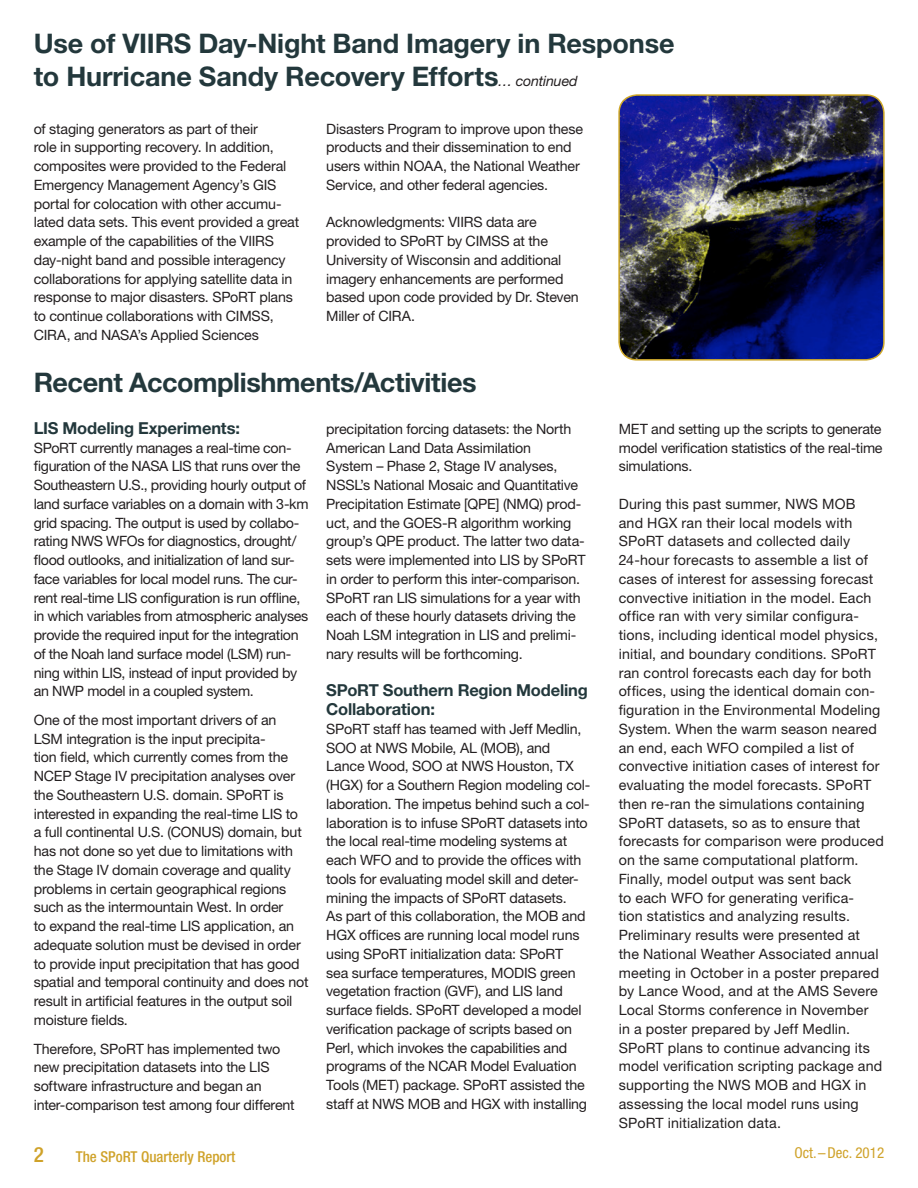
<style>
.page{position:relative;width:918px;height:1188px;background:#fff}
.page>*{position:absolute;margin:0;border:0;box-sizing:border-box;transform-origin:0 0}
.Main_Heads{font:700 27px/33px "Helvetica Neue LT Std";letter-spacing:-.01em;color:#23383c}
.captions{font:500 condensed 21px "Helvetica Neue LT Std";color:#cfa229}
.bold_headers{font:700 16.5px/18.8px "Helvetica Neue LT Std";letter-spacing:-.01em;color:#23383c}
.captions-2{font:500 condensed 15px "Helvetica Neue LT Std";color:#cfa229}
.t1{font:condensed 15px "Helvetica Neue LT Std";color:#cfa229}
.body_copy_9_5{font:14.25px/18.8px "Helvetica Neue LT Std";letter-spacing:-.015em;color:#231f20}
.body_copy_9_5-2{font:14.25px/18.8px "Helvetica Neue LT Std";letter-spacing:.01em;color:#231f20}
.s1{font-weight:400;font-style:italic;font-size:14.25px;color:#231f20}
</style>
<div class="page">
<img style="left:621px;top:97px;width:261px;height:261px">
<div style="left:618px;top:94px;width:267px;height:267px;border:2px solid #cfa829;border-radius:18px"></div>
<p class="Main_Heads" style="left:34px;top:27px;width:642px">Use of VIIRS Day-Night Band Imagery in Response to Hurricane Sandy Recovery Efforts<span class="s1">… continued</span></p>
<p class="body_copy_9_5" style="left:326px;top:119px;width:258px">Disasters Program to improve upon these products and their dissemination to end users within NOAA, the National Weather Service, and other federal agencies.</p>
<p class="body_copy_9_5" style="left:326px;top:213px;width:254px">Acknowledgments: VIIRS data are provided to SPoRT by CIMSS at the<br>University of Wisconsin and additional imagery enhancements are performed based upon code provided by Dr. Steven<br>Miller of CIRA.</p>
<p class="body_copy_9_5" style="left:34px;top:119px;width:267px">of staging generators as part of their<br>role in supporting recovery. In addition, composites were provided to the Federal Emergency Management Agency’s GIS portal for colocation with other accumu&shy;lated data sets. This event provided a great example of the capabilities of the VIIRS day-night band and possible interagency collaborations for applying satellite data in response to major disasters. SPoRT plans to continue collaborations with CIMSS, CIRA, and NASA’s Applied Sciences</p>
<p class="Main_Heads" style="left:34px;top:366px;width:444px">Recent Accomplishments/Activities</p>
<p class="bold_headers" style="left:34px;top:418px;width:208px">LIS Modeling Experiments:</p>
<p class="body_copy_9_5" style="left:34px;top:438px;width:276px">SPoRT currently manages a real-time con&shy;figuration of the NASA LIS that runs over the Southeastern U.S., providing hourly output of land surface variables on a domain with 3-km grid spacing. The output is used by collabo&shy;rating NWS WFOs for diagnostics, drought/ flood outlooks, and initialization of land sur&shy;face variables for local model runs. The cur&shy;rent real-time LIS configuration is run offline, in which variables from atmospheric analyses provide the required input for the integration of the Noah land surface model (LSM) run&shy;ning within LIS, instead of input provided by an NWP model in a coupled system.</p>
<p class="body_copy_9_5" style="left:34px;top:710px;width:276px">One of the most important drivers of an LSM integration is the input precipita-<br>tion field, which currently comes from the NCEP Stage IV precipitation analyses over the Southeastern U.S. domain. SPoRT is interested in expanding the real-time LIS to a full continental U.S. (CONUS) domain, but has not done so yet due to limitations with the Stage IV domain coverage and quality problems in certain geographical regions such as the intermountain West. In order<br>to expand the real-time LIS application, an adequate solution must be devised in order to provide input precipitation that has good spatial and temporal continuity and does not result in artificial features in the output soil moisture fields.</p>
<p class="body_copy_9_5" style="left:34px;top:1039px;width:263px">Therefore, SPoRT has implemented two new precipitation datasets into the LIS software infrastructure and began an inter-comparison test among four different</p>
<p class="body_copy_9_5" style="left:326px;top:419px;width:261px">precipitation forcing datasets: the North American Land Data Assimilation<br>System – Phase 2, Stage IV analyses, NSSL’s National Mosaic and Quantitative Precipitation Estimate [QPE] (NMQ) prod&shy;uct, and the GOES-R algorithm working group’s QPE product. The latter two data&shy;sets were implemented into LIS by SPoRT in order to perform this inter-comparison.<br>SPoRT ran LIS simulations for a year with each of these hourly datasets driving the Noah LSM integration in LIS and prelimi&shy;nary results will be forthcoming.</p>
<p class="bold_headers" style="left:326px;top:681px;width:263px">SPoRT Southern Region Modeling<br>Collaboration:</p>
<p class="body_copy_9_5" style="left:326px;top:719px;width:266px">SPoRT staff has teamed with Jeff Medlin, SOO at NWS Mobile, AL (MOB), and Lance Wood, SOO at NWS Houston, TX (HGX) for a Southern Region modeling col&shy;laboration. The impetus behind such a col&shy;laboration is to infuse SPoRT datasets into the local real-time modeling systems at each WFO and to provide the offices with tools for evaluating model skill and deter&shy;mining the impacts of SPoRT datasets.<br>As part of this collaboration, the MOB and HGX offices are running local model runs using SPoRT initialization data: SPoRT<br>sea surface temperatures, MODIS green vegetation fraction (GVF), and LIS land surface fields. SPoRT developed a model verification package of scripts based on Perl, which invokes the capabilities and programs of the NCAR Model Evaluation Tools (MET) package. SPoRT assisted the staff at NWS MOB and HGX with installing</p>
<p class="body_copy_9_5" style="left:619px;top:419px;width:265px;text-align:justify">MET and setting up the scripts to generate model verification statistics of the real-time simulations.</p>
<p class="body_copy_9_5-2" style="left:619px;top:494px;width:267px">During this past summer, NWS MOB<br>and HGX ran their local models with SPoRT datasets and collected daily 24-hour forecasts to assemble a list of cases of interest for assessing forecast convective initiation in the model. Each office ran with very similar configura&shy;tions, including identical model physics, initial, and boundary conditions. SPoRT ran control forecasts each day for both offices, using the identical domain con&shy;figuration in the Environmental Modeling System. When the warm season neared an end, each WFO compiled a list of convective initiation cases of interest for evaluating the model forecasts. SPoRT then re-ran the simulations containing SPoRT datasets, so as to ensure that forecasts for comparison were produced on the same computational platform.<br>Finally, model output was sent back<br>to each WFO for generating verifica-<br>tion statistics and analyzing results.<br>Preliminary results were presented at<br>the National Weather Associated annual meeting in October in a poster prepared by Lance Wood, and at the AMS Severe Local Storms conference in November<br>in a poster prepared by Jeff Medlin.<br>SPoRT plans to continue advancing its model verification scripting package and supporting the NWS MOB and HGX in assessing the local model runs using SPoRT initialization data.</p>
<p class="captions" style="left:34px;top:1143px;width:12px">2</p>
<p class="captions-2" style="left:76px;top:1148px;width:161px">The SPoRT Quarterly Report</p>
<p class="t1" style="left:795px;top:1144px;width:91px">Oct.–Dec. 2012</p>
</div>
